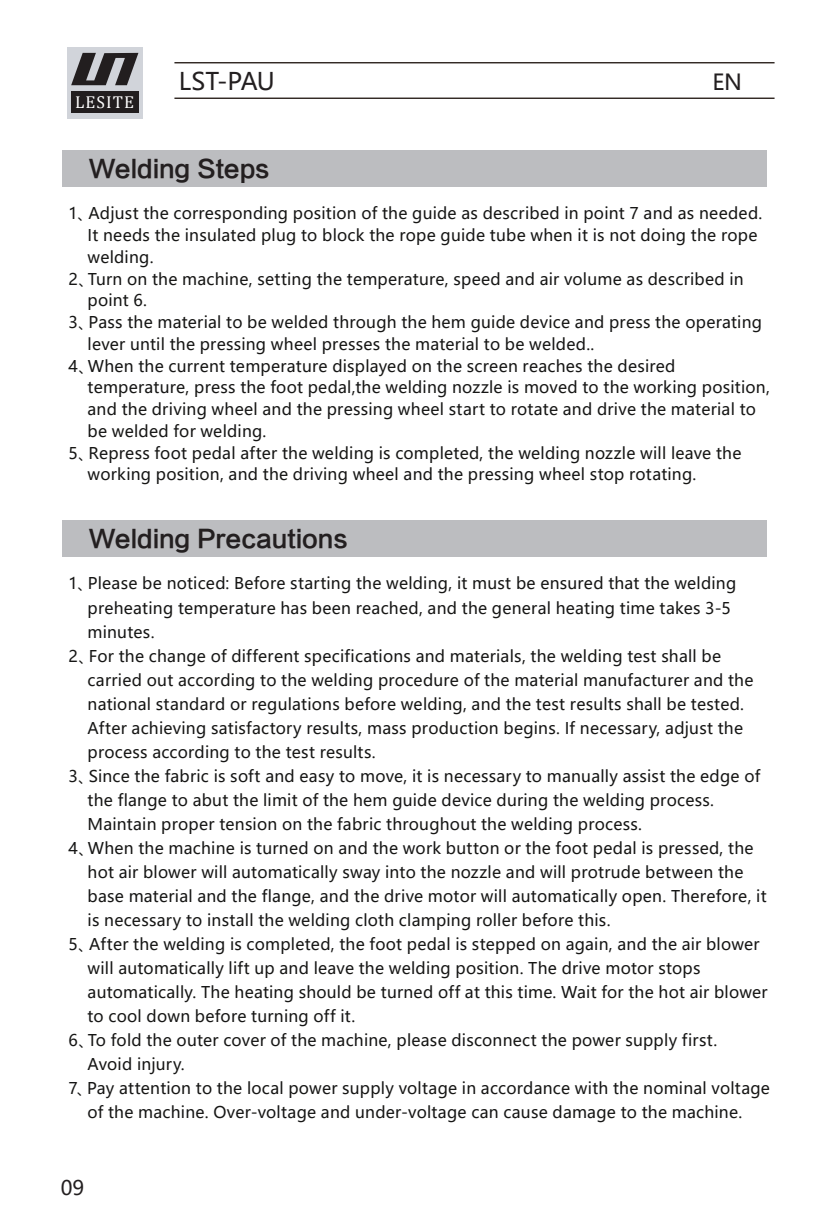
<style>
.page{position:relative;width:828px;height:1225px;background:#fff}
.page>*{position:absolute;margin:0;border:0;box-sizing:border-box;transform-origin:0 0}
.t1{font:24.2px "Microsoft Ya Hei";letter-spacing:-.02em;color:#231f20}
.t2{font:24px "FZLTCHJW GB1 0";letter-spacing:-.005em;color:#231f20}
.t3{font:22px "Microsoft Ya Hei";color:#231f20}
.t4{font:20px "Microsoft Ya Hei";color:#231f20}
.t5{font:17.2px "Cambria Math";letter-spacing:.06em;color:#fff}
.t6{font:16px "Microsoft Ya Hei";letter-spacing:.015em;color:#161615}
</style>
<div class="page">
<div style="left:62px;top:150px;width:704px;height:37px;background:#bcbdc0"></div>
<div style="left:62px;top:520px;width:704px;height:37px;background:#bcbdc0"></div>
<img style="left:174px;top:62px;width:600px;height:37px">
<div style="left:67px;top:47px;width:75px;height:71px;background:#d1d4da"></div>
<svg style="left:71px;top:53px;width:67px;height:32px"></svg>
<div style="left:71px;top:91px;width:67px;height:22px;background:#221e1f"></div>
<p class="t5" style="left:75px;top:92px;width:60px">LESITE</p>
<h1 class="t1" style="left:179px;top:65px;width:97px">LST-PAU</h1>
<h2 class="t2" style="left:89px;top:155px;width:182px">Welding Steps</h2>
<h3 class="t3" style="left:712px;top:67px;width:31px">EN</h3>
<p class="t6" style="left:69px;top:203px;width:695px">1、Adjust the corresponding position of the guide as described in point 7 and as needed.</p>
<p class="t6" style="left:88px;top:224px;width:671px">It needs the insulated plug to block the rope guide tube when it is not doing the rope</p>
<p class="t6" style="left:88px;top:246px;width:67px">welding.</p>
<p class="t6" style="left:69px;top:268px;width:676px">2、Turn on the machine, setting the temperature, speed and air volume as described in</p>
<p class="t6" style="left:88px;top:290px;width:61px">point 6.</p>
<p class="t6" style="left:69px;top:311px;width:695px">3、Pass the material to be welded through the hem guide device and press the operating</p>
<p class="t6" style="left:88px;top:333px;width:508px">lever until the pressing wheel presses the material to be welded..</p>
<p class="t6" style="left:69px;top:355px;width:608px">4、When the current temperature displayed on the screen reaches the desired</p>
<p class="t6" style="left:88px;top:377px;width:684px">temperature, press the foot pedal,the welding nozzle is moved to the working position,</p>
<p class="t6" style="left:88px;top:398px;width:670px">and the driving wheel and the pressing wheel start to rotate and drive the material to</p>
<p class="t6" style="left:88px;top:420px;width:180px">be welded for welding.</p>
<p class="t6" style="left:69px;top:442px;width:674px">5、Repress foot pedal after the welding is completed, the welding nozzle will leave the</p>
<p class="t6" style="left:88px;top:464px;width:610px">working position, and the driving wheel and the pressing wheel stop rotating.</p>
<h2 class="t2" style="left:89px;top:525px;width:261px">Welding Precautions</h2>
<p class="t6" style="left:69px;top:573px;width:669px">1、Please be noticed: Before starting the welding, it must be ensured that the welding</p>
<p class="t6" style="left:88px;top:597px;width:645px">preheating temperature has been reached, and the general heating time takes 3-5</p>
<p class="t6" style="left:88px;top:621px;width:68px">minutes.</p>
<p class="t6" style="left:69px;top:645px;width:654px">2、For the change of different specifications and materials, the welding test shall be</p>
<p class="t6" style="left:88px;top:669px;width:667px">carried out according to the welding procedure of the material manufacturer and the</p>
<p class="t6" style="left:88px;top:693px;width:658px">national standard or regulations before welding, and the test results shall be tested.</p>
<p class="t6" style="left:88px;top:717px;width:657px">After achieving satisfactory results, mass production begins. If necessary, adjust the</p>
<p class="t6" style="left:88px;top:741px;width:289px">process according to the test results.</p>
<p class="t6" style="left:69px;top:765px;width:693px">3、Since the fabric is soft and easy to move, it is necessary to manually assist the edge of</p>
<p class="t6" style="left:88px;top:789px;width:628px">the flange to abut the limit of the hem guide device during the welding process.</p>
<p class="t6" style="left:88px;top:813px;width:556px">Maintain proper tension on the fabric throughout the welding process.</p>
<p class="t6" style="left:69px;top:837px;width:686px">4、When the machine is turned on and the work button or the foot pedal is pressed, the</p>
<p class="t6" style="left:88px;top:861px;width:657px">hot air blower will automatically sway into the nozzle and will protrude between the</p>
<p class="t6" style="left:88px;top:885px;width:680px">base material and the flange, and the drive motor will automatically open. Therefore, it</p>
<p class="t6" style="left:88px;top:909px;width:524px">is necessary to install the welding cloth clamping roller before this.</p>
<p class="t6" style="left:69px;top:933px;width:692px">5、After the welding is completed, the foot pedal is stepped on again, and the air blower</p>
<p class="t6" style="left:88px;top:957px;width:614px">will automatically lift up and leave the welding position. The drive motor stops</p>
<p class="t6" style="left:88px;top:981px;width:681px">automatically. The heating should be turned off at this time. Wait for the hot air blower</p>
<p class="t6" style="left:88px;top:1005px;width:269px">to cool down before turning off it.</p>
<p class="t6" style="left:69px;top:1029px;width:650px">6、To fold the outer cover of the machine, please disconnect the power supply first.</p>
<p class="t6" style="left:88px;top:1053px;width:99px">Avoid injury.</p>
<p class="t6" style="left:69px;top:1077px;width:703px">7、Pay attention to the local power supply voltage in accordance with the nominal voltage</p>
<p class="t6" style="left:88px;top:1101px;width:656px">of the machine. Over-voltage and under-voltage can cause damage to the machine.</p>
<p class="t4" style="left:61px;top:1174px;width:25px">09</p>
</div>
